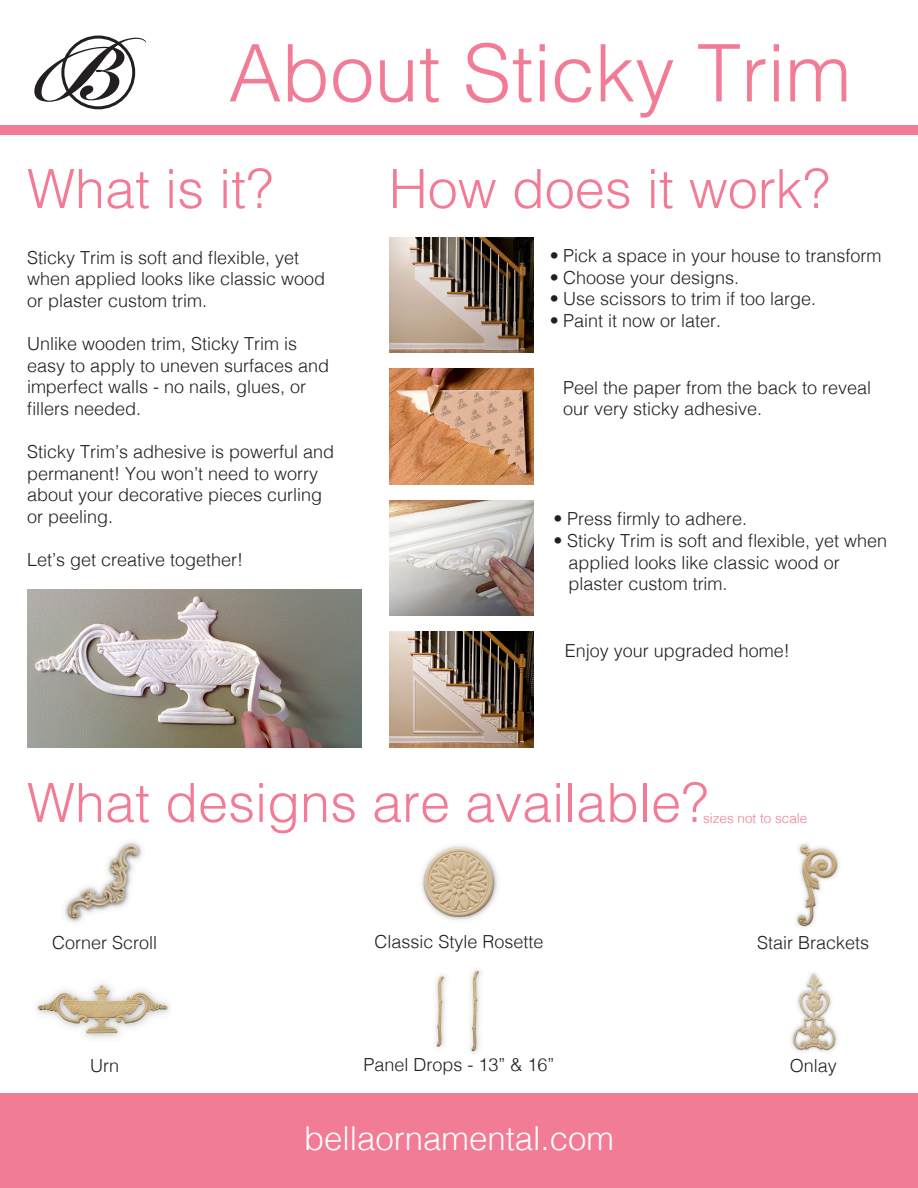
<style>
.page{position:relative;width:918px;height:1188px;background:#fff}
.page>*{position:absolute;margin:0;border:0;box-sizing:border-box;transform-origin:0 0}
.t1{font:300 79.5px "Helvetica";color:#f27c96}
.t2{font:300 54px "Helvetica";color:#f27c96}
.t3{font:300 33px "Helvetica";color:#fff}
.t4{font:300 18px/21.6px "Helvetica";color:#231f20}
.t5{font:300 13.5px "Helvetica";color:#f27c96}
.s1{font-family:"Bickham Script Pro";font-weight:600;font-size:128.4px;color:#231f20}
</style>
<div class="page">
<div style="left:61px;top:36px;width:74px;height:73px;border:3px solid #231f20;border-radius:50%"></div>
<div style="left:0;top:125px;width:918px;height:10px;background:#f27c96"></div>
<img style="left:390px;top:237px;width:144px;height:116px">
<img style="left:390px;top:369px;width:144px;height:115px">
<img style="left:390px;top:500px;width:144px;height:116px">
<img style="left:390px;top:632px;width:144px;height:115px">
<img style="left:27px;top:590px;width:335px;height:157px">
<img style="left:64px;top:842px;width:78px;height:81px">
<img style="left:421px;top:845px;width:77px;height:75px">
<img style="left:796px;top:843px;width:43px;height:85px">
<img style="left:36px;top:983px;width:134px;height:55px">
<img style="left:435px;top:969px;width:46px;height:84px">
<img style="left:791px;top:972px;width:46px;height:80px">
<div style="left:0;top:1094px;width:918px;height:94px;background:#f27c96"></div>
<h1 class="t1" style="left:35px;top:6px;width:818px"><span class="s1">B</span> About Sticky Trim</h1>
<h2 class="t2" style="left:27px;top:143px;width:248px">What is it?</h2>
<p class="t4" style="left:27px;top:245px;width:300px">Sticky Trim is soft and flexible, yet when applied looks like classic wood or plaster custom trim.</p>
<p class="t4" style="left:27px;top:332px;width:304px">Unlike wooden trim, Sticky Trim is easy to apply to uneven surfaces and imperfect walls - no nails, glues, or fillers needed.</p>
<p class="t4" style="left:27px;top:440px;width:309px">Sticky Trim’s adhesive is powerful and permanent! You won’t need to worry about your decorative pieces curling or peeling.</p>
<p class="t4" style="left:27px;top:548px;width:218px">Let’s get creative together!</p>
<h2 class="t2" style="left:389px;top:143px;width:443px">How does it work?</h2>
<p class="t4" style="left:550px;top:244px;width:333px">• Pick a space in your house to transform</p>
<p class="t4" style="left:550px;top:265px;width:191px">• Choose your designs.</p>
<p class="t4" style="left:550px;top:287px;width:268px">• Use scissors to trim if too large.</p>
<p class="t4" style="left:550px;top:309px;width:173px">• Paint it now or later.</p>
<p class="t4" style="left:563px;top:375px;width:310px">Peel the paper from the back to reveal our very sticky adhesive.</p>
<p class="t4" style="left:554px;top:507px;width:195px">• Press firmly to adhere.</p>
<p class="t4" style="left:569px;top:528px;width:320px;text-indent:-15px">• Sticky Trim is soft and flexible, yet when applied looks like classic wood or plaster custom trim.</p>
<p class="t4" style="left:565px;top:638px;width:227px">Enjoy your upgraded home!</p>
<h2 class="t2" style="left:27px;top:757px;width:683px">What designs are available?</h2>
<p class="t5" style="left:703px;top:806px;width:106px">sizes not to scale</p>
<p class="t4" style="left:52px;top:931px;width:107px">Corner Scroll</p>
<p class="t4" style="left:374px;top:930px;width:171px">Classic Style Rosette</p>
<p class="t4" style="left:757px;top:931px;width:114px">Stair Brackets</p>
<p class="t4" style="left:90px;top:1053px;width:30px">Urn</p>
<p class="t4" style="left:363px;top:1053px;width:193px">Panel Drops - 13” &amp; 16”</p>
<p class="t4" style="left:790px;top:1053px;width:49px">Onlay</p>
<h3 class="t3" style="left:304px;top:1110px;width:311px">bellaornamental.com</h3>
</div>
